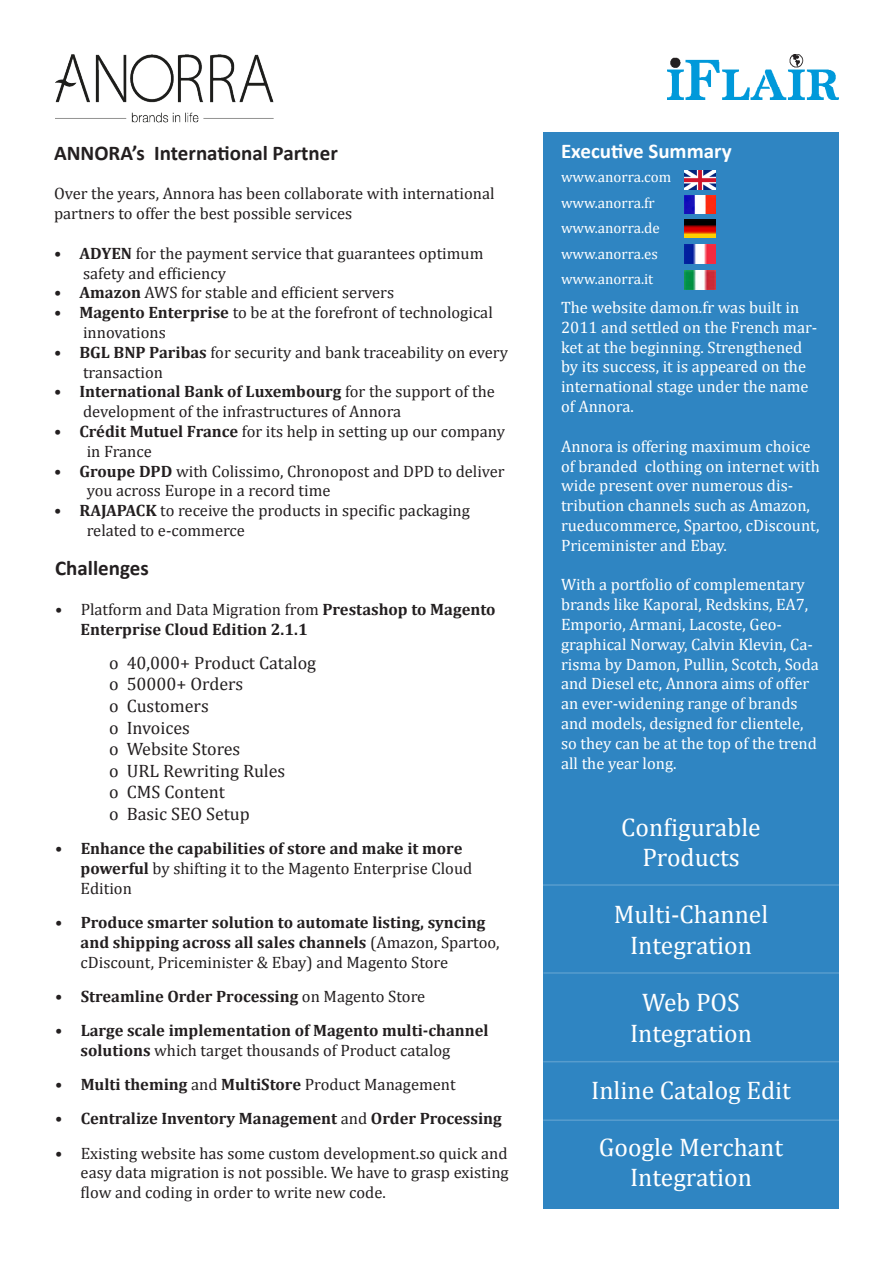
<style>
.page{position:relative;width:893px;height:1263px;background:#fff}
.page>*{position:absolute;margin:0;border:0;box-sizing:border-box;transform-origin:0 0}
.t1{font:25.5px "Cambria";color:#fff}
.t2{font:700 21px "Calibri";color:#231f20}
.t3{font:700 21px "Calibri";color:#fff}
.t4{font:18px "Cambria";color:#231f20}
.t5{font:16.5px/19.8px "Cambria";color:#231f20}
.t6{font:16.5px/19.8px "Cambria";color:#fff}
.t7{font:700 16.5px/19.8px "Cambria";color:#231f20}
.t8{font:15px "Cambria";color:#fff}
.s1{font-weight:700}
.s2{font-weight:400}
</style>
<div class="page">
<div style="left:543px;top:132px;width:296px;height:1077px;background:#2f85c2"></div>
<hr style="left:543px;top:884px;width:296px;height:2px;background:#fff">
<hr style="left:543px;top:972px;width:296px;height:2px;background:#fff">
<hr style="left:543px;top:1061px;width:296px;height:1px;background:#fff">
<hr style="left:543px;top:1119px;width:296px;height:2px;background:#fff">
<img style="left:668px;top:54px;width:171px;height:45px">
<img style="left:55px;top:54px;width:218px;height:69px">
<img style="left:684px;top:171px;width:31px;height:19px">
<img style="left:684px;top:195px;width:31px;height:19px">
<img style="left:684px;top:219px;width:31px;height:19px">
<img style="left:684px;top:245px;width:31px;height:18px">
<img style="left:684px;top:270px;width:31px;height:19px">
<p class="t2" style="left:54px;top:139px;width:285px">ANNORA’s International Partner</p>
<p class="t5" style="left:54px;top:184px;width:442px">Over the years, Annora has been collaborate with international partners to offer the best possible services</p>
<p class="t5" style="left:83px;top:243px;width:402px;text-indent:-29px">• <span class="s1">ADYEN</span> for the payment service that guarantees optimum safety and efficiency</p>
<p class="t5" style="left:54px;top:283px;width:342px">• <span class="s1">Amazon</span> AWS for stable and efficient servers</p>
<p class="t5" style="left:83px;top:303px;width:411px;text-indent:-29px">• <span class="s1">Magento Enterprise</span> to be at the forefront of technological innovations</p>
<p class="t5" style="left:83px;top:342px;width:427px;text-indent:-29px">• <span class="s1">BGL BNP Paribas</span> for security and bank traceability on every transaction</p>
<p class="t5" style="left:83px;top:382px;width:413px;text-indent:-29px">• <span class="s1">International Bank of Luxembourg</span> for the support of the development of the infrastructures of Annora</p>
<p class="t5" style="left:87px;top:421px;width:420px;text-indent:-33px">• <span class="s1">Crédit Mutuel France</span> for its help in setting up our company in France</p>
<p class="t5" style="left:87px;top:461px;width:419px;text-indent:-33px">• <span class="s1">Groupe DPD</span> with Colissimo, Chronopost and DPD to deliver you across Europe in a record time</p>
<p class="t5" style="left:87px;top:501px;width:385px;text-indent:-33px">• <span class="s1">RAJAPACK</span> to receive the products in specific packaging related to e-commerce</p>
<p class="t2" style="left:55px;top:555px;width:95px">Challenges</p>
<p class="t5" style="left:55px;top:599px;width:442px">• Platform and Data Migration from <span class="s1">Prestashop to Magento</span></p>
<p class="t7" style="left:81px;top:618px;width:229px">Enterprise Cloud Edition 2.1.1</p>
<p class="t4" style="left:109px;top:652px;width:208px">o 40,000+ Product Catalog</p>
<p class="t4" style="left:109px;top:674px;width:136px">o 50000+ Orders</p>
<p class="t4" style="left:109px;top:695px;width:101px">o Customers</p>
<p class="t4" style="left:109px;top:717px;width:82px">o Invoices</p>
<p class="t4" style="left:109px;top:738px;width:133px">o Website Stores</p>
<p class="t4" style="left:109px;top:760px;width:178px">o URL Rewriting Rules</p>
<p class="t4" style="left:109px;top:782px;width:117px">o CMS Content</p>
<p class="t4" style="left:109px;top:803px;width:142px">o Basic SEO Setup</p>
<p class="t7" style="left:55px;top:838px;width:409px"><span class="s2">•</span> Enhance the capabilities of store and make it more</p>
<p class="t5" style="left:81px;top:858px;width:393px"><span class="s1">powerful</span> by shifting it to the Magento Enterprise Cloud<br>Edition</p>
<p class="t7" style="left:81px;top:912px;width:420px;text-indent:-25px"><span class="s2">•</span> Produce smarter solution to automate listing, syncing and shipping across all sales channels <span class="s2">(Amazon, Spartoo, cDiscount, Priceminister &amp; Ebay) and Magento Store</span></p>
<p class="t7" style="left:55px;top:986px;width:372px"><span class="s2">•</span> Streamline Order Processing <span class="s2">on Magento Store</span></p>
<p class="t7" style="left:81px;top:1020px;width:409px;text-indent:-25px"><span class="s2">•</span> Large scale implementation of Magento multi-channel solutions <span class="s2">which target thousands of Product catalog</span></p>
<p class="t7" style="left:55px;top:1074px;width:402px"><span class="s2">•</span> Multi theming <span class="s2">and</span> MultiStore <span class="s2">Product Management</span></p>
<p class="t7" style="left:55px;top:1108px;width:448px"><span class="s2">•</span> Centralize Inventory Management <span class="s2">and</span> Order Processing</p>
<p class="t5" style="left:81px;top:1143px;width:430px;text-align:justify;text-indent:-25px">• Existing website has some custom development.so quick and easy data migration is not possible. We have to grasp existing flow and coding in order to write new code.</p>
<p class="t3" style="left:561px;top:138px;width:172px">Executive Summary</p>
<p class="t8" style="left:561px;top:168px;width:112px">www.anorra.com</p>
<p class="t8" style="left:561px;top:194px;width:95px">www.anorra.fr</p>
<p class="t8" style="left:561px;top:219px;width:100px">www.anorra.de</p>
<p class="t8" style="left:561px;top:245px;width:98px">www.anorra.es</p>
<p class="t8" style="left:561px;top:270px;width:94px">www.anorra.it</p>
<p class="t6" style="left:561px;top:297px;width:258px">The website damon.fr was built in<br>2011 and settled on the French mar&shy;ket at the beginning. Strengthened by its success, it is appeared on the international stage under the name of Annora.</p>
<p class="t6" style="left:561px;top:436px;width:260px">Annora is offering maximum choice of branded clothing on internet with wide present over numerous dis&shy;tribution channels such as Amazon, rueducommerce, Spartoo, cDiscount, Priceminister and Ebay.</p>
<p class="t6" style="left:561px;top:575px;width:259px">With a portfolio of complementary brands like Kaporal, Redskins, EA7, Emporio, Armani, Lacoste, Geo&shy;graphical Norway, Calvin Klevin, Ca&shy;risma by Damon, Pullin, Scotch, Soda and Diesel etc, Annora aims of offer an ever-widening range of brands and models, designed for clientele, so they can be at the top of the trend all the year long.</p>
<p class="t1" style="left:621px;top:812px;width:141px">Configurable</p>
<p class="t1" style="left:642px;top:843px;width:99px">Products</p>
<p class="t1" style="left:614px;top:900px;width:156px">Multi-Channel</p>
<p class="t1" style="left:630px;top:930px;width:123px">Integration</p>
<p class="t1" style="left:642px;top:987px;width:99px">Web POS</p>
<p class="t1" style="left:630px;top:1018px;width:123px">Integration</p>
<p class="t1" style="left:591px;top:1075px;width:201px">Inline Catalog Edit</p>
<p class="t1" style="left:599px;top:1132px;width:186px">Google Merchant</p>
<p class="t1" style="left:630px;top:1162px;width:123px">Integration</p>
</div>
